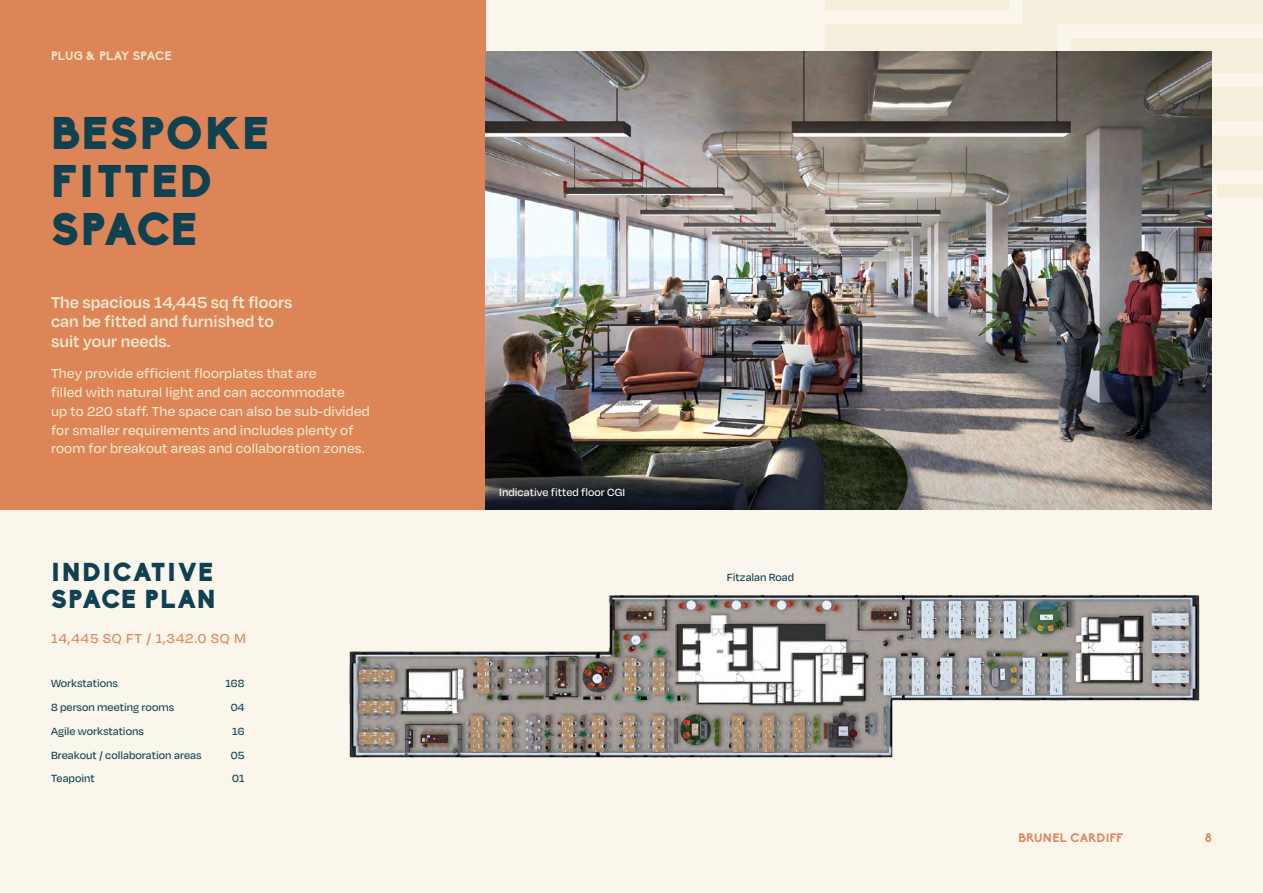
<style>
.page{position:relative;width:1263px;height:893px;background:#faf6ec}
.page>*{position:absolute;margin:0;border:0;box-sizing:border-box;transform-origin:0 0}
.t1{font:900 45px/48px "Biko";letter-spacing:.025em;color:#104151}
.t2{font:900 25.5px/27px "Biko";letter-spacing:.05em;color:#104151}
.t3{font:600 18px/19.5px "Degular";color:#f3e9d0}
.t4{font:500 15px/18.8px "Degular";letter-spacing:.01em;color:#f3e9d0}
.t5{font:500 15px "Degular";letter-spacing:.05em;color:#de8557}
.t6{font:500 12px "Degular";color:#104151}
.t7{font:500 12px "Degular";color:#fff}
.t8{font:700 12px "Biko";letter-spacing:.025em;color:#f3e9d0}
.t9{font:700 12px "Biko";letter-spacing:.025em;color:#de8557}
</style>
<div class="page">
<svg style="left:825px;top:0;width:438px;height:197px"></svg>
<div style="left:1218px;top:184px;width:45px;height:13px;background:#f6eedc"></div>
<div style="left:0;top:0;width:485px;height:509px;background:#de8557"></div>
<img style="left:485px;top:51px;width:727px;height:458px">
<img style="left:349px;top:594px;width:851px;height:164px">
<p class="t8" style="left:51px;top:49px;width:122px">PLUG &amp; PLAY SPACE</p>
<h1 class="t1" style="left:51px;top:110px;width:219px">BESPOKE<br>FITTED<br>SPACE</h1>
<p class="t3" style="left:51px;top:292px;width:243px">The spacious 14,445 sq ft floors can be fitted and furnished to suit your needs.</p>
<p class="t4" style="left:51px;top:364px;width:320px">They provide efficient floorplates that are<br>filled with natural light and can accommodate<br>up to 220 staff. The space can also be sub-divided for smaller requirements and includes plenty of room for breakout areas and collaboration zones.</p>
<h2 class="t2" style="left:51px;top:559px;width:167px">INDICATIVE<br>SPACE PLAN</h2>
<p class="t5" style="left:51px;top:629px;width:197px">14,445 SQ FT / 1,342.0 SQ M</p>
<p class="t6" style="left:51px;top:676px;width:69px">Workstations</p>
<p class="t6" style="left:226px;top:676px;width:20px">168</p>
<p class="t6" style="left:51px;top:700px;width:125px">8 person meeting rooms</p>
<p class="t6" style="left:231px;top:700px;width:15px">04</p>
<p class="t6" style="left:51px;top:724px;width:94px">Agile workstations</p>
<p class="t6" style="left:232px;top:724px;width:14px">16</p>
<p class="t6" style="left:51px;top:747px;width:152px">Breakout / collaboration areas</p>
<p class="t6" style="left:231px;top:747px;width:15px">05</p>
<p class="t6" style="left:51px;top:771px;width:45px">Teapoint</p>
<p class="t6" style="left:232px;top:771px;width:14px">01</p>
<p class="t7" style="left:499px;top:485px;width:127px">Indicative fitted floor CGI</p>
<p class="t6" style="left:727px;top:570px;width:69px">Fitzalan Road</p>
<p class="t9" style="left:1018px;top:830px;width:106px">BRUNEL CARDIFF</p>
<p class="t9" style="left:1205px;top:830px;width:8px">8</p>
</div>
